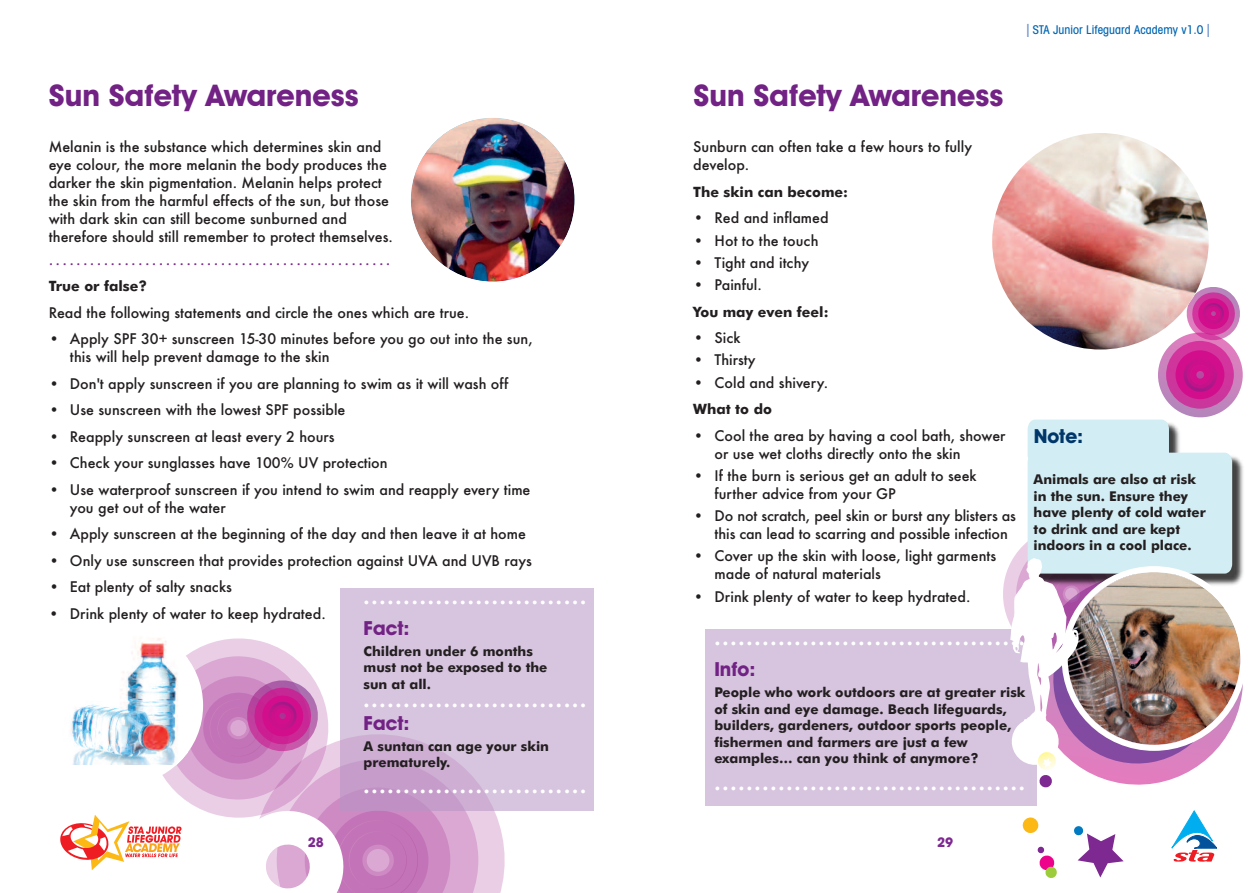
<style>
.page{position:relative;width:1259px;height:893px;background:#fff}
.page>*{position:absolute;margin:0;border:0;box-sizing:border-box;transform-origin:0 0}
.t1{font:700 30px "Avant Garde IT Cby BT";color:#722284}
.t2{font:700 19.5px "Futura BT";color:#fff}
.t3{font:700 19.5px "Avant Garde IT Cby BT";color:#722284}
.t4{font:700 19.5px "Avant Garde IT Cby BT";color:#00376b}
.t5{font:500 15px "Futura";color:#7d2991}
.t6{font:500 14.25px/18px "Futura";color:#231f20}
.t7{font:700 14.25px "Futura BT";color:#231f20}
.t8{font:700 13.5px/16.5px "Futura BT";color:#231f20}
.t9{font:700 13.5px "Avant Garde IT Cby BT";color:#7d2991}
.t10{font:500 condensed 12px "Avant Garde IT Cby BT";letter-spacing:.005em;color:#0166b3}
.s1{font-size:18px;color:#6990ca}
</style>
<div class="page">
<svg style="left:479px;top:810px;width:40px;height:83px;fill:#eacee6"></svg>
<div style="left:340px;top:588px;width:254px;height:222px;background:#d7c4df"></div>
<img style="left:410px;top:118px;width:165px;height:164px">
<svg style="left:1022px;top:817px;width:16px;height:16px"></svg>
<svg style="left:1037px;top:846px;width:20px;height:32px"></svg>
<svg style="left:1074px;top:826px;width:49px;height:51px"></svg>
<div style="left:705px;top:630px;width:331px;height:176px;background:#d7c4df"></div>
<img style="left:992px;top:133px;width:216px;height:216px;border-radius:50%">
<img style="left:995px;top:283px;width:248px;height:505px">
<svg style="left:60px;top:637px;width:419px;height:256px"></svg>
<svg style="left:1171px;top:811px;width:45px;height:51px"></svg>
<h1 class="t1" style="left:49px;top:85px;width:312px">Sun Safety Awareness</h1>
<p class="t6" style="left:49px;top:138px;width:346px">Melanin is the substance which determines skin and eye colour, the more melanin the body produces the darker the skin pigmentation. Melanin helps protect the skin from the harmful effects of the sun, but those with dark skin can still become sunburned and therefore should still remember to protect themselves.</p>
<p class="t5" style="left:49px;top:251px;width:343px">..................................................</p>
<p class="t7" style="left:49px;top:280px;width:100px">True or false?</p>
<p class="t6" style="left:49px;top:304px;width:422px">Read the following statements and circle the ones which are true.</p>
<p class="t6" style="left:70px;top:330px;width:464px;text-indent:-21px">• Apply SPF 30+ sunscreen 15-30 minutes before you go out into the sun, this will help prevent damage to the skin</p>
<p class="t6" style="left:49px;top:375px;width:461px">• Don't apply sunscreen if you are planning to swim as it will wash off</p>
<p class="t6" style="left:49px;top:401px;width:298px">• Use sunscreen with the lowest SPF possible</p>
<p class="t6" style="left:49px;top:428px;width:287px">• Reapply sunscreen at least every 2 hours</p>
<p class="t6" style="left:49px;top:454px;width:340px">• Check your sunglasses have 100% UV protection</p>
<p class="t6" style="left:70px;top:481px;width:462px;text-indent:-21px">• Use waterproof sunscreen if you intend to swim and reapply every time you get out of the water</p>
<p class="t6" style="left:49px;top:525px;width:479px">• Apply sunscreen at the beginning of the day and then leave it at home</p>
<p class="t6" style="left:49px;top:552px;width:485px">• Only use sunscreen that provides protection against UVA and UVB rays</p>
<p class="t6" style="left:49px;top:578px;width:185px">• Eat plenty of salty snacks</p>
<p class="t6" style="left:49px;top:605px;width:279px">• Drink plenty of water to keep hydrated.</p>
<h2 class="t2" style="left:363px;top:589px;width:224px">............................</h2>
<h2 class="t3" style="left:364px;top:621px;width:48px">Fact:</h2>
<p class="t8" style="left:363px;top:644px;width:185px">Children under 6 months must not be exposed to the sun at all.</p>
<h2 class="t3" style="left:364px;top:716px;width:48px">Fact:</h2>
<p class="t8" style="left:363px;top:739px;width:187px">A suntan can age your skin prematurely.</p>
<h2 class="t2" style="left:363px;top:692px;width:224px">............................</h2>
<h2 class="t2" style="left:363px;top:778px;width:224px">............................</h2>
<p class="t10" style="left:1026px;top:26px;width:185px"><span class="s1">I</span> STA Junior Lifeguard Academy v1.0 <span class="s1">I</span></p>
<h1 class="t1" style="left:693px;top:85px;width:312px">Sun Safety Awareness</h1>
<p class="t6" style="left:693px;top:138px;width:280px">Sunburn can often take a few hours to fully develop.</p>
<p class="t7" style="left:693px;top:186px;width:156px">The skin can become:</p>
<p class="t6" style="left:693px;top:209px;width:137px">• Red and inflamed</p>
<p class="t6" style="left:693px;top:232px;width:127px">• Hot to the touch</p>
<p class="t6" style="left:693px;top:254px;width:117px">• Tight and itchy</p>
<p class="t6" style="left:693px;top:276px;width:70px">• Painful.</p>
<p class="t7" style="left:693px;top:306px;width:137px">You may even feel:</p>
<p class="t6" style="left:693px;top:329px;width:49px">• Sick</p>
<p class="t6" style="left:693px;top:351px;width:64px">• Thirsty</p>
<p class="t6" style="left:693px;top:374px;width:136px">• Cold and shivery.</p>
<p class="t7" style="left:693px;top:403px;width:80px">What to do</p>
<p class="t6" style="left:714px;top:427px;width:292px;text-indent:-21px">• Cool the area by having a cool bath, shower or use wet cloths directly onto the skin</p>
<p class="t6" style="left:714px;top:467px;width:264px;text-indent:-21px">• If the burn is serious get an adult to seek further advice from your GP</p>
<p class="t6" style="left:714px;top:507px;width:303px;text-indent:-21px">• Do not scratch, peel skin or burst any blisters as this can lead to scarring and possible infection</p>
<p class="t6" style="left:714px;top:547px;width:283px;text-indent:-21px">• Cover up the skin with loose, light garments made of natural materials</p>
<p class="t6" style="left:693px;top:588px;width:279px">• Drink plenty of water to keep hydrated.</p>
<h2 class="t4" style="left:1033px;top:429px;width:51px">Note:</h2>
<p class="t8" style="left:1033px;top:473px;width:174px">Animals are also at risk in the sun. Ensure they have plenty of cold water to drink and are kept indoors in a cool place.</p>
<h2 class="t2" style="left:714px;top:631px;width:312px">.......................................</h2>
<h2 class="t3" style="left:714px;top:662px;width:43px">Info:</h2>
<p class="t8" style="left:714px;top:685px;width:313px">People who work outdoors are at greater risk of skin and eye damage. Beach lifeguards, builders, gardeners, outdoor sports people, fishermen and farmers are just a few examples… can you think of anymore?</p>
<h2 class="t2" style="left:714px;top:775px;width:312px">.......................................</h2>
<p class="t9" style="left:308px;top:838px;width:18px">28</p>
<p class="t9" style="left:937px;top:838px;width:18px">29</p>
</div>
